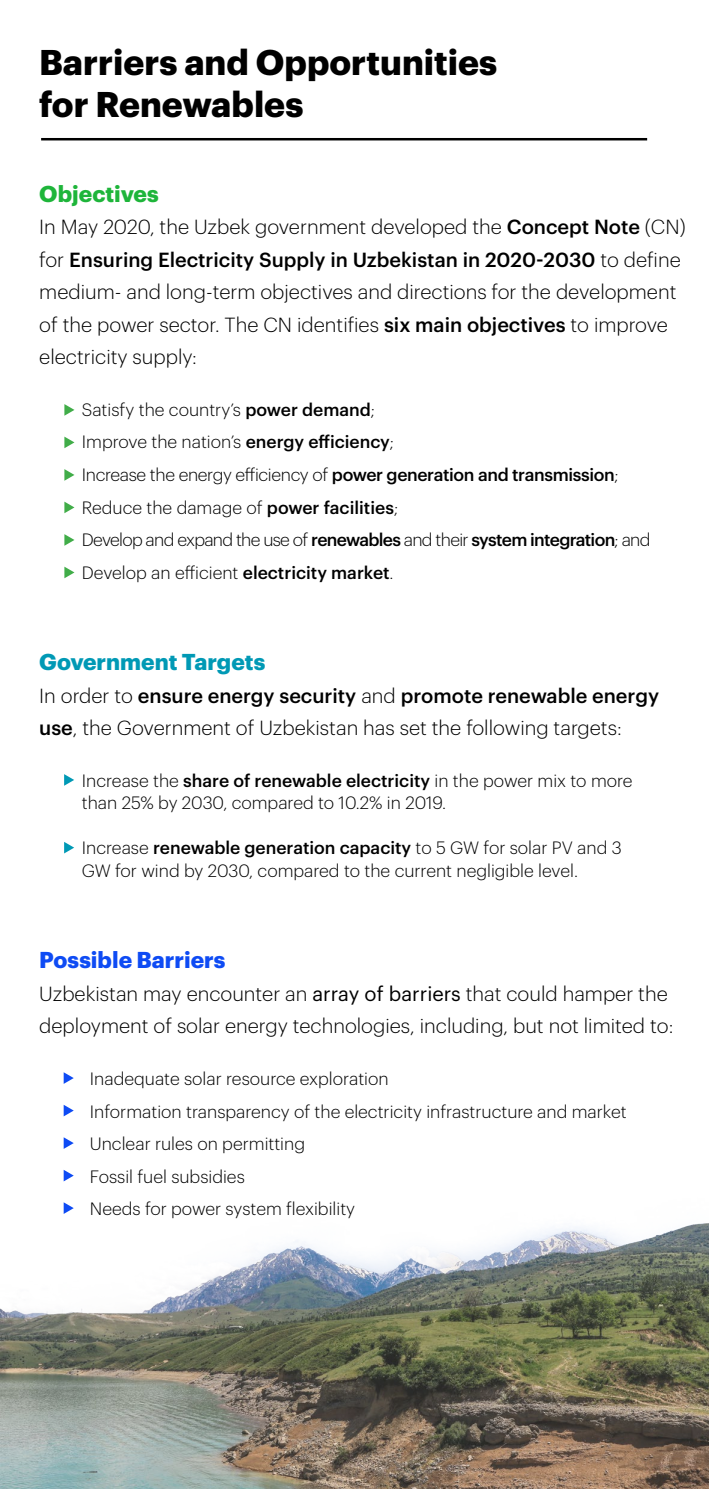
<style>
.page{position:relative;width:709px;height:1489px;background:#fff}
.page>*{position:absolute;margin:0;border:0;box-sizing:border-box;transform-origin:0 0}
.t1{font:700 35px/42px "Graphik";color:#000}
.t2{font:700 22.5px "Graphik";color:#0099b5}
.t3{font:700 22.5px "Graphik";color:#0e4bf4}
.t4{font:700 22.5px "Graphik";color:#1eb53a}
.t5{font:300 20px/32.5px "Graphik";color:#000}
.t6{font:300 17.5px/32.5px "Graphik";color:#000}
.s1{font-weight:500}
.s2{font-weight:400}
</style>
<div class="page">
<hr style="left:41px;top:138px;width:606px;height:2px;background:#000">
<svg style="left:64px;top:774px;width:10px;height:11px"></svg>
<svg style="left:64px;top:842px;width:10px;height:11px"></svg>
<svg style="left:64px;top:404px;width:10px;height:12px"></svg>
<svg style="left:64px;top:436px;width:10px;height:12px"></svg>
<svg style="left:64px;top:469px;width:10px;height:11px"></svg>
<svg style="left:64px;top:501px;width:10px;height:12px"></svg>
<svg style="left:64px;top:534px;width:10px;height:11px"></svg>
<svg style="left:64px;top:566px;width:10px;height:12px"></svg>
<img style="left:0;top:1072px;width:709px;height:416px">
<h1 class="t1" style="left:39px;top:38px;width:459px">Barriers and Opportunities for Renewables</h1>
<p class="t4" style="left:39px;top:176px;width:121px">Objectives</p>
<p class="t5" style="left:39px;top:209px;width:648px">In May 2020, the Uzbek government developed the <span class="s1">Concept Note</span> (CN) for <span class="s1">Ensuring Electricity Supply in Uzbekistan in 2020-2030</span> to define medium- and long-term objectives and directions for the development of the power sector. The CN identifies <span class="s1">six main objectives</span> to improve electricity supply:</p>
<p class="t6" style="left:82px;top:392px;width:570px">Satisfy the country’s <span class="s1">power demand</span>;<br>Improve the nation’s <span class="s1">energy efficiency</span>;<br>Increase the energy efficiency of <span class="s1">power generation and transmission</span>; Reduce the damage of <span class="s1">power facilities</span>;<br>Develop and expand the use of <span class="s1">renewables</span> and their <span class="s1">system integration</span>; and Develop an efficient <span class="s1">electricity market</span>.</p>
<p class="t2" style="left:39px;top:644px;width:227px">Government Targets</p>
<p class="t5" style="left:39px;top:677px;width:621px">In order to <span class="s1">ensure energy security</span> and <span class="s1">promote renewable energy use</span>, the Government of Uzbekistan has set the following targets:</p>
<p class="t6" style="left:82px;top:768px;width:552px;line-height:22.5px">Increase the <span class="s1">share of renewable electricity</span> in the power mix to more than 25% by 2030, compared to 10.2% in 2019.</p>
<p class="t6" style="left:82px;top:835px;width:541px;line-height:22.5px">Increase <span class="s1">renewable generation capacity</span> to 5 GW for solar PV and 3<br>GW for wind by 2030, compared to the current negligible level.</p>
<p class="t3" style="left:39px;top:942px;width:188px">Possible Barriers</p>
<p class="t5" style="left:39px;top:975px;width:635px">Uzbekistan may encounter an <span class="s2">array of barriers</span> that could hamper the deployment of solar energy technologies, including, but not limited to:</p>
<p class="t6" style="left:90px;top:1061px;width:538px">Inadequate solar resource exploration<br>Information transparency of the electricity infrastructure and market Unclear rules on permitting<br>Fossil fuel subsidies<br>Needs for power system flexibility</p>
</div>
